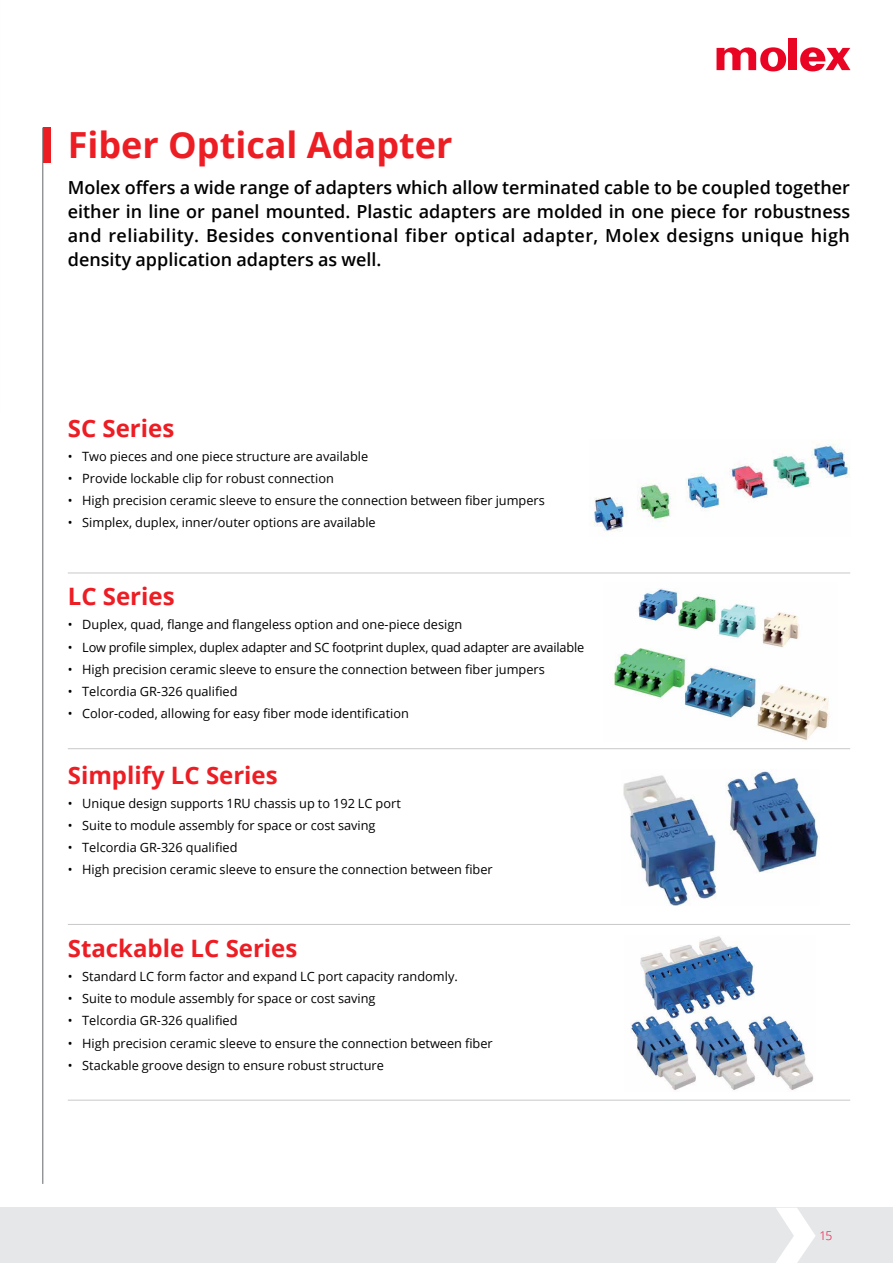
<style>
.page{position:relative;width:893px;height:1263px;background:#fff}
.page>*{position:absolute;margin:0;border:0;box-sizing:border-box;transform-origin:0 0}
.t1{font:700 36px "Open Sans";color:#ed1d24}
.t2{font:700 24px "Open Sans";color:#ed1d24}
.t3{font:600 18px/24px "Open Sans";color:#000;text-align:justify}
.t4{font:12.75px "Open Sans";color:#000}
.t5{font:300 12px "Open Sans";color:#ea0437}
</style>
<div class="page">
<div style="left:0;top:1208px;width:893px;height:55px;background:#e6e7e8"></div>
<svg style="left:776px;top:1208px;width:39px;height:55px"></svg>
<div style="left:43px;top:128px;width:8px;height:35px;background:#ed1d24"></div>
<hr style="left:42px;top:128px;width:1px;height:1056px;background:#6d6e71">
<hr style="left:68px;top:573px;width:782px;height:1px;background:#c7c8ca">
<hr style="left:68px;top:748px;width:782px;height:1px;background:#c7c8ca">
<hr style="left:68px;top:924px;width:782px;height:1px;background:#c7c8ca">
<hr style="left:68px;top:1100px;width:782px;height:1px;background:#c7c8ca">
<img style="left:592px;top:440px;width:258px;height:92px">
<img style="left:614px;top:588px;width:215px;height:153px">
<img style="left:623px;top:771px;width:196px;height:135px">
<img style="left:631px;top:936px;width:183px;height:154px">
<div style="left:789px;top:38px;width:8px;height:32px;background:#ea0423"></div>
<svg style="left:716px;top:46px;width:134px;height:26px"></svg>
<h1 class="t1" style="left:68px;top:120px;width:386px">Fiber Optical Adapter</h1>
<p class="t3" style="left:68px;top:175px;width:784px">Molex offers a wide range of adapters which allow terminated cable to be coupled together either in line or panel mounted. Plastic adapters are molded in one piece for robustness and reliability. Besides conventional fiber optical adapter, Molex designs unique high density application adapters as well.</p>
<h2 class="t2" style="left:68px;top:411px;width:108px">SC Series</h2>
<p class="t4" style="left:68px;top:447px;width:302px">• Two pieces and one piece structure are available</p>
<p class="t4" style="left:68px;top:469px;width:268px">• Provide lockable clip for robust connection</p>
<p class="t4" style="left:68px;top:492px;width:479px">• High precision ceramic sleeve to ensure the connection between fiber jumpers</p>
<p class="t4" style="left:68px;top:514px;width:309px">• Simplex, duplex, inner/outer options are available</p>
<h2 class="t2" style="left:68px;top:580px;width:108px">LC Series</h2>
<p class="t4" style="left:68px;top:616px;width:396px">• Duplex, quad, flange and flangeless option and one-piece design</p>
<p class="t4" style="left:68px;top:638px;width:518px">• Low profile simplex, duplex adapter and SC footprint duplex, quad adapter are available</p>
<p class="t4" style="left:68px;top:660px;width:479px">• High precision ceramic sleeve to ensure the connection between fiber jumpers</p>
<p class="t4" style="left:68px;top:683px;width:171px">• Telcordia GR-326 qualified</p>
<p class="t4" style="left:68px;top:705px;width:343px">• Color-coded, allowing for easy fiber mode identification</p>
<h2 class="t2" style="left:68px;top:758px;width:211px">Simplify LC Series</h2>
<p class="t4" style="left:68px;top:794px;width:335px">• Unique design supports 1RU chassis up to 192 LC port</p>
<p class="t4" style="left:68px;top:816px;width:309px">• Suite to module assembly for space or cost saving</p>
<p class="t4" style="left:68px;top:839px;width:171px">• Telcordia GR-326 qualified</p>
<p class="t4" style="left:68px;top:861px;width:426px">• High precision ceramic sleeve to ensure the connection between fiber</p>
<h2 class="t2" style="left:68px;top:931px;width:231px">Stackable LC Series</h2>
<p class="t4" style="left:68px;top:967px;width:392px">• Standard LC form factor and expand LC port capacity randomly.</p>
<p class="t4" style="left:68px;top:990px;width:309px">• Suite to module assembly for space or cost saving</p>
<p class="t4" style="left:68px;top:1012px;width:171px">• Telcordia GR-326 qualified</p>
<p class="t4" style="left:68px;top:1034px;width:426px">• High precision ceramic sleeve to ensure the connection between fiber</p>
<p class="t4" style="left:68px;top:1056px;width:318px">• Stackable groove design to ensure robust structure</p>
<p class="t5" style="left:819px;top:1227px;width:14px">15</p>
</div>
